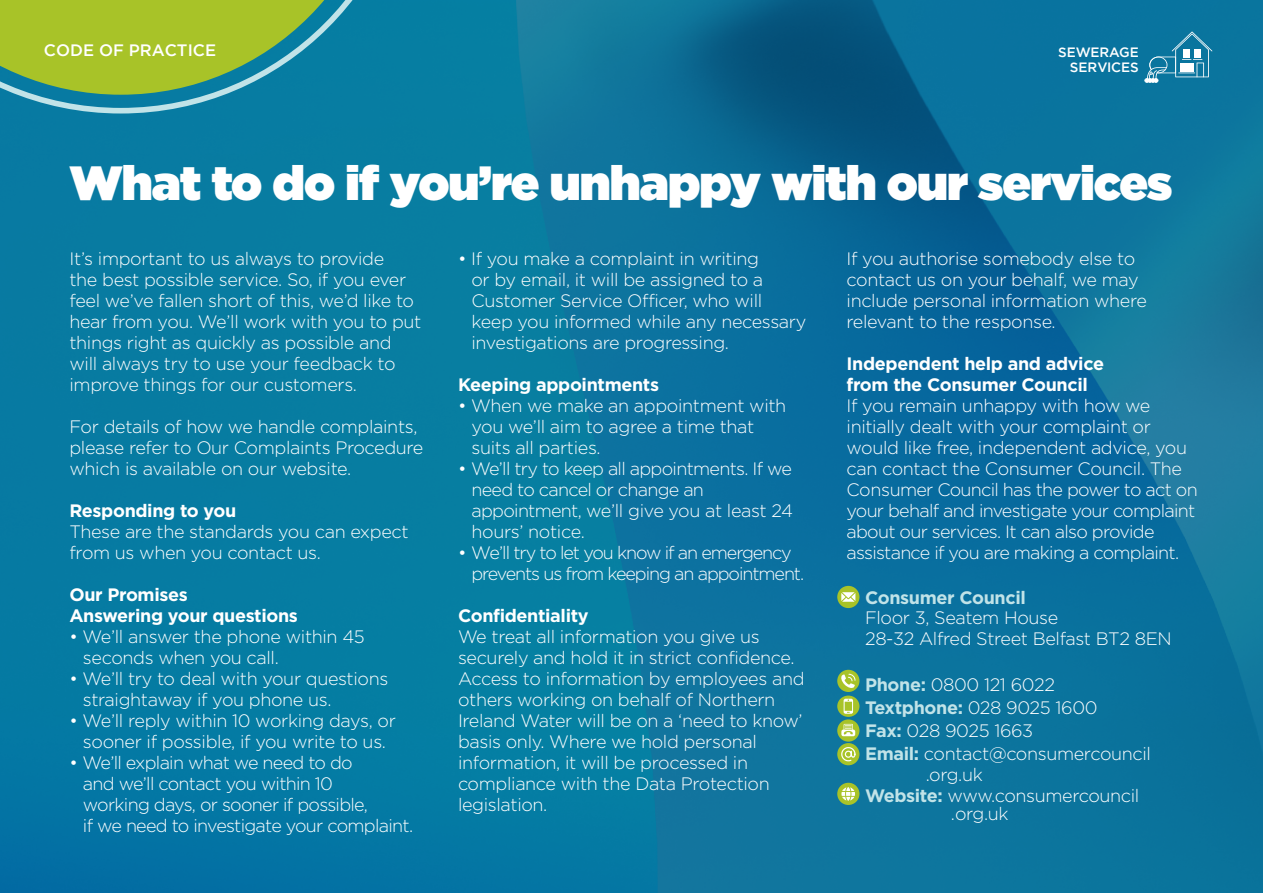
<style>
.page{position:relative;width:1263px;height:893px;background:#fff}
.page>*{position:absolute;margin:0;border:0;box-sizing:border-box;transform-origin:0 0}
.t1{font:48px "Gotham Ultra";letter-spacing:-.02em;color:#fff}
.t2{font:300 18px/21px "Gotham";letter-spacing:-.02em;color:#fff}
.t3{font:300 18px/21px "Gotham";letter-spacing:-.04em;color:#fff}
.t4{font:700 18px/21px "Gotham";letter-spacing:-.02em;color:#fff}
.t5{font:300 18px/21px "Gotham";letter-spacing:-.06em;color:#fff}
.t6{font:700 18px "Gotham";letter-spacing:-.02em;color:#c1e3e8}
.t7{font:500 16.5px "Gotham";color:#fff}
.t8{font:500 13.5px/15px "Gotham";color:#fff;text-align:right}
.s1{font-weight:700;color:#c1e3e8}
</style>
<div class="page">
<img style="left:0;top:0;width:1263px;height:893px">
<svg style="left:0;top:0;width:414px;height:114px;background:#60a467"></svg>
<div style="left:837px;top:743px;width:22px;height:22px;background:#a8c328;border-radius:50%"></div>
<svg style="left:840px;top:746px;width:16px;height:16px"></svg>
<div style="left:837px;top:670px;width:22px;height:22px;background:#a8c328;border-radius:50%"></div>
<svg style="left:840px;top:673px;width:16px;height:16px"></svg>
<div style="left:837px;top:586px;width:22px;height:22px;background:#a8c328;border-radius:50%"></div>
<svg style="left:841px;top:592px;width:14px;height:10px"></svg>
<div style="left:837px;top:783px;width:22px;height:22px;background:#a8c328;border-radius:50%"></div>
<svg style="left:841px;top:787px;width:14px;height:14px"></svg>
<svg style="left:837px;top:719px;width:22px;height:23px"></svg>
<svg style="left:841px;top:724px;width:14px;height:12px"></svg>
<svg style="left:837px;top:696px;width:22px;height:21px"></svg>
<svg style="left:844px;top:699px;width:9px;height:15px"></svg>
<svg style="left:1144px;top:30px;width:69px;height:53px;background:#348cae"></svg>
<p class="t7" style="left:38px;top:35px;width:174px">CODE OF PRACTICE</p>
<p class="t7" style="left:44px;top:41px;width:174px">CODE OF PRACTICE</p>
<p class="t8" style="left:1058px;top:44px;width:82px">SEWERAGE<br>SERVICES</p>
<h1 class="t1" style="left:69px;top:155px;width:1104px">What to do if you’re unhappy with our services</h1>
<p class="t2" style="left:69px;top:248px;width:354px">It’s important to us always to provide<br>the best possible service. So, if you ever feel we’ve fallen short of this, we’d like to hear from you. We’ll work with you to put things right as quickly as possible and will always try to use your feedback to improve things for our customers.</p>
<p class="t2" style="left:69px;top:416px;width:356px">For details of how we handle complaints, please refer to Our Complaints Procedure which is available on our website.</p>
<p class="t4" style="left:69px;top:500px;width:168px">Responding to you</p>
<p class="t2" style="left:69px;top:521px;width:341px">These are the standards you can expect from us when you contact us.</p>
<p class="t4" style="left:69px;top:584px;width:230px">Our Promises<br>Answering your questions</p>
<p class="t2" style="left:83px;top:626px;width:283px;text-indent:-14px">• We’ll answer the phone within 45 seconds when you call.</p>
<p class="t2" style="left:83px;top:668px;width:307px;text-indent:-14px">• We’ll try to deal with your questions straightaway if you phone us.</p>
<p class="t2" style="left:69px;top:710px;width:328px;text-align:center">• We’ll reply within 10 working days, or sooner if possible, if you write to us.</p>
<p class="t3" style="left:83px;top:752px;width:332px;text-indent:-14px">• We’ll explain what we need to do<br>and we’ll contact you within 10<br>working days, or sooner if possible,<br>if we need to investigate your complaint.</p>
<p class="t2" style="left:471px;top:248px;width:336px;text-indent:-13px">• If you make a complaint in writing<br>or by email, it will be assigned to a Customer Service Officer, who will keep you informed while any necessary investigations are progressing.</p>
<p class="t4" style="left:458px;top:374px;width:203px">Keeping appointments</p>
<p class="t2" style="left:471px;top:395px;width:316px;text-indent:-14px">• When we make an appointment with you we’ll aim to agree a time that suits all parties.</p>
<p class="t3" style="left:471px;top:458px;width:323px;text-indent:-14px">• We’ll try to keep all appointments. If we need to cancel or change an appointment, we’ll give you at least 24 hours’ notice.</p>
<p class="t5" style="left:471px;top:542px;width:334px;text-indent:-14px">• We’ll try to let you know if an emergency prevents us from keeping an appointment.</p>
<p class="t4" style="left:458px;top:605px;width:132px">Confidentiality</p>
<p class="t2" style="left:458px;top:626px;width:348px">We treat all information you give us securely and hold it in strict confidence.<br>Access to information by employees and others working on behalf of Northern Ireland Water will be on a ‘need to know’ basis only. Where we hold personal information, it will be processed in compliance with the Data Protection legislation.</p>
<p class="t2" style="left:846px;top:248px;width:302px">If you authorise somebody else to contact us on your behalf, we may include personal information where relevant to the response.</p>
<p class="t4" style="left:846px;top:353px;width:259px">Independent help and advice from the Consumer Council</p>
<p class="t3" style="left:846px;top:395px;width:353px">If you remain unhappy with how we initially dealt with your complaint or would like free, independent advice, you can contact the Consumer Council. The Consumer Council has the power to act on your behalf and investigate your complaint about our services. It can also provide assistance if you are making a complaint.</p>
<p class="t6" style="left:865px;top:587px;width:162px">Consumer Council</p>
<p class="t2" style="left:865px;top:607px;width:308px">Floor 3, Seatem House<br>28-32 Alfred Street Belfast BT2 8EN</p>
<p class="t2" style="left:865px;top:672px;width:287px;line-height:23.2px"><span class="s1">Phone:</span> 0800 121 6022<br><span class="s1">Textphone:</span> 028 9025 1600<br><span class="s1">Fax:</span> 028 9025 1663<br><span class="s1">Email:</span> contact@consumercouncil</p>
<p class="t2" style="left:865px;top:764px;width:276px;text-indent:61px">.org.uk<br><span class="s1">Website:</span> www.consumercouncil</p>
<p class="t2" style="left:951px;top:803px;width:59px">.org.uk</p>
</div>
